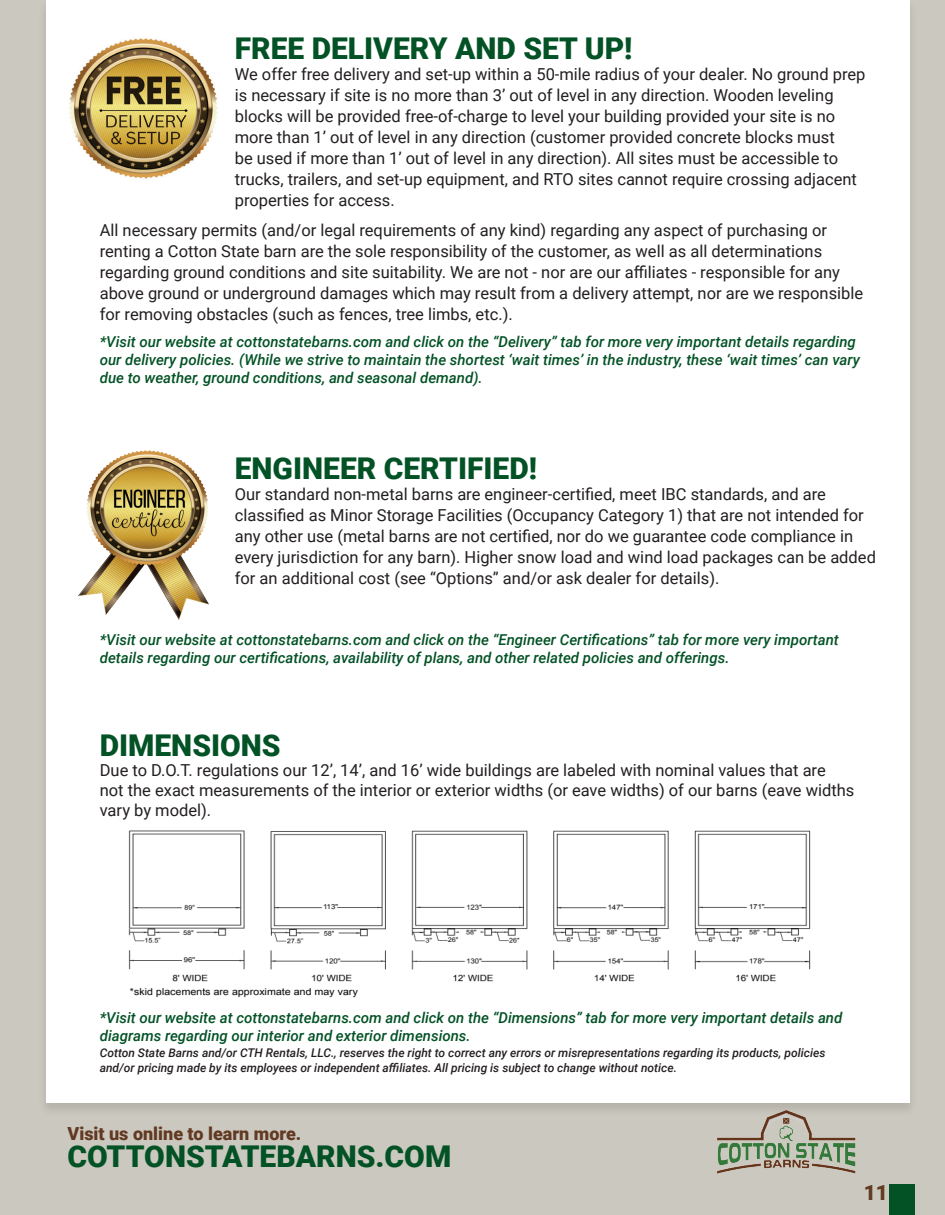
<style>
.page{position:relative;width:945px;height:1215px;background:#fff}
.page>*{position:absolute;margin:0;border:0;box-sizing:border-box;transform-origin:0 0}
.t1{font:900 30px "Roboto";color:#025225}
.t2{font:900 21px "Roboto";color:#623922}
.t3{font:900 18px "Roboto";color:#623922}
.t4{font:16.5px/21px "Roboto";color:#231f20}
.t5{font:italic 500 15px/18px "Roboto";color:#025225}
.t6{font:italic 500 12px/14.4px "Roboto";color:#231f20}
</style>
<div class="page">
<img style="left:717px;top:1117px;width:145px;height:64px">
<div style="left:889px;top:1184px;width:26px;height:31px;background:#025225"></div>
<div style="left:38px;top:0;width:880px;height:1117px;background:#231f20;opacity:.13"></div>
<div style="left:46px;top:0;width:864px;height:1102px;background:#fff"></div>
<img style="left:69px;top:38px;width:149px;height:141px">
<img style="left:128px;top:830px;width:683px;height:168px">
<img style="left:78px;top:450px;width:131px;height:169px">
<h1 class="t1" style="left:235px;top:27px;width:399px">FREE DELIVERY AND SET UP!</h1>
<p class="t4" style="left:235px;top:63px;width:632px">We offer free delivery and set-up within a 50-mile radius of your dealer. No ground prep is necessary if site is no more than 3’ out of level in any direction. Wooden leveling blocks will be provided free-of-charge to level your building provided your site is no more than 1’ out of level in any direction (customer provided concrete blocks must<br>be used if more than 1’ out of level in any direction). All sites must be accessible to trucks, trailers, and set-up equipment, and RTO sites cannot require crossing adjacent properties for access.</p>
<p class="t4" style="left:100px;top:219px;width:765px">All necessary permits (and/or legal requirements of any kind) regarding any aspect of purchasing or renting a Cotton State barn are the sole responsibility of the customer, as well as all determinations regarding ground conditions and site suitability. We are not - nor are our affiliates - responsible for any above ground or underground damages which may result from a delivery attempt, nor are we responsible for removing obstacles (such as fences, tree limbs, etc.).</p>
<p class="t5" style="left:100px;top:332px;width:762px">*Visit our website at cottonstatebarns.com and click on the “Delivery” tab for more very important details regarding our delivery policies. (While we strive to maintain the shortest ‘wait times’ in the industry, these ‘wait times’ can vary due to weather, ground conditions, and seasonal demand).</p>
<h1 class="t1" style="left:235px;top:447px;width:304px">ENGINEER CERTIFIED!</h1>
<p class="t4" style="left:235px;top:483px;width:643px">Our standard non-metal barns are engineer-certified, meet IBC standards, and are classified as Minor Storage Facilities (Occupancy Category 1) that are not intended for any other use (metal barns are not certified, nor do we guarantee code compliance in every jurisdiction for any barn). Higher snow load and wind load packages can be added for an additional cost (see “Options” and/or ask dealer for details).</p>
<p class="t5" style="left:100px;top:631px;width:741px">*Visit our website at cottonstatebarns.com and click on the “Engineer Certifications” tab for more very important details regarding our certifications, availability of plans, and other related policies and offerings.</p>
<h1 class="t1" style="left:100px;top:725px;width:182px">DIMENSIONS</h1>
<p class="t4" style="left:100px;top:760px;width:756px;line-height:19.8px">Due to D.O.T. regulations our 12’, 14’, and 16’ wide buildings are labeled with nominal values that are<br>not the exact measurements of the interior or exterior widths (or eave widths) of our barns (eave widths vary by model).</p>
<p class="t5" style="left:100px;top:1008px;width:744px">*Visit our website at cottonstatebarns.com and click on the “Dimensions” tab for more very important details and diagrams regarding our interior and exterior dimensions.</p>
<p class="t6" style="left:100px;top:1046px;width:727px">Cotton State Barns and/or CTH Rentals, LLC., reserves the right to correct any errors or misrepresentations regarding its products, policies and/or pricing made by its employees or independent affiliates. All pricing is subject to change without notice.</p>
<p class="t3" style="left:68px;top:1121px;width:235px">Visit us online to learn more.</p>
<h1 class="t1" style="left:68px;top:1135px;width:385px">COTTONSTATEBARNS.COM</h1>
<p class="t2" style="left:864px;top:1178px;width:26px">11</p>
</div>
